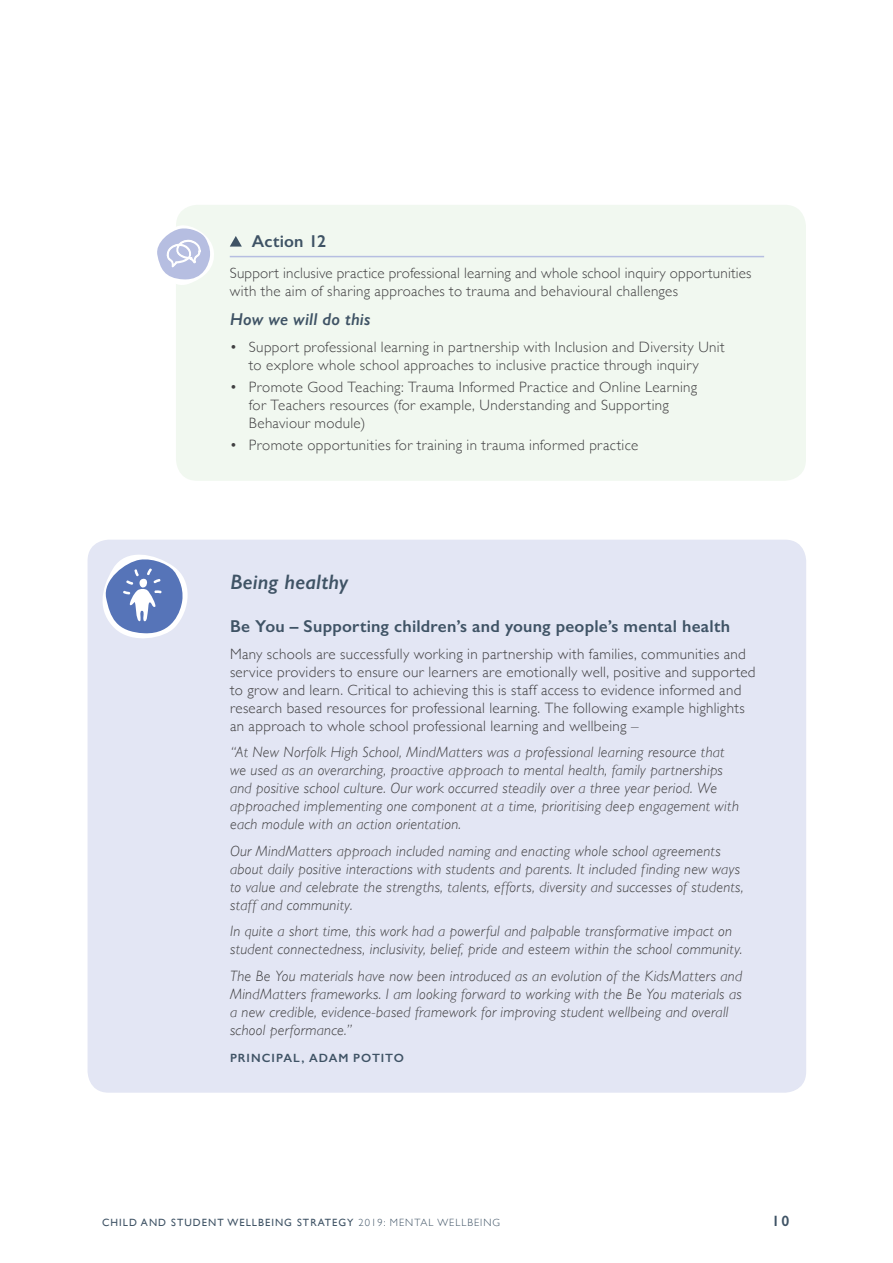
<style>
.page{position:relative;width:893px;height:1263px;background:#fff}
.page>*{position:absolute;margin:0;border:0;box-sizing:border-box;transform-origin:0 0}
.Heading_2{font:italic 600 21px "Gill Sans";letter-spacing:.01em;color:#3f5365}
.Heading_3__PL_Underl{font:600 17.25px "Gill Sans";letter-spacing:.01em;color:#3f5365}
.Heading_3{font:italic 600 17.25px "Gill Sans";letter-spacing:.01em;color:#3f5365}
.t1{font:italic 300 15px/18px "Gill Sans";letter-spacing:.02em;color:#414042}
.Body{font:300 15px/18px "Gill Sans";letter-spacing:.02em;color:#414042}
.t2{font:600 15px "Gill Sans";color:#3f5365}
.t3{font:600 12px "Gill Sans";letter-spacing:.08em;color:#3f5365}
.t4{font:10.5px "Gill Sans";letter-spacing:.1em;color:#3f5365}
.s1{font-weight:300}
</style>
<div class="page">
<div style="left:176px;top:205px;width:630px;height:276px;background:#f1f8f0;border-radius:21px"></div>
<hr style="left:230px;top:256px;width:534px;height:1px;background:#b6bee1">
<svg style="left:230px;top:236px;width:12px;height:11px"></svg>
<svg style="left:157px;top:226px;width:57px;height:59px"></svg>
<div style="left:88px;top:540px;width:718px;height:553px;background:#e3e6f4;border-radius:21px"></div>
<svg style="left:102px;top:555px;width:86px;height:83px"></svg>
<p class="Heading_3__PL_Underl" style="left:252px;top:231px;width:76px">Action 12</p>
<p class="Body" style="left:230px;top:263px;width:523px">Support inclusive practice professional learning and whole school inquiry opportunities with the aim of sharing approaches to trauma and behavioural challenges</p>
<p class="Heading_3" style="left:230px;top:309px;width:142px">How we will do this</p>
<p class="Body" style="left:230px;top:337px;width:496px;text-align:center">• Support professional learning in partnership with Inclusion and Diversity Unit to explore whole school approaches to inclusive practice through inquiry</p>
<p class="Body" style="left:249px;top:377px;width:450px;text-indent:-19px">• Promote Good Teaching: Trauma Informed Practice and Online Learning for Teachers resources (for example, Understanding and Supporting<br>Behaviour module)</p>
<p class="Body" style="left:230px;top:436px;width:410px">• Promote opportunities for training in trauma informed practice</p>
<p class="Heading_2" style="left:230px;top:569px;width:120px">Being healthy</p>
<p class="Heading_3__PL_Underl" style="left:230px;top:616px;width:502px">Be You – Supporting children’s and young people’s mental health</p>
<p class="Body" style="left:230px;top:644px;width:527px">Many schools are successfully working in partnership with families, communities and service providers to ensure our learners are emotionally well, positive and supported to grow and learn. Critical to achieving this is staff access to evidence informed and research based resources for professional learning. The following example highlights an approach to whole school professional learning and wellbeing –</p>
<p class="t1" style="left:230px;top:743px;width:510px">“At New Norfolk High School, MindMatters was a professional learning resource that we used as an overarching, proactive approach to mental health, family partnerships and positive school culture. Our work occurred steadily over a three year period. We approached implementing one component at a time, prioritising deep engagement with each module with an action orientation.</p>
<p class="t1" style="left:230px;top:842px;width:515px">Our MindMatters approach included naming and enacting whole school agreements about daily positive interactions with students and parents. It included finding new ways to value and celebrate the strengths, talents, efforts, diversity and successes of students, staff and community.</p>
<p class="t1" style="left:230px;top:922px;width:514px">In quite a short time, this work had a powerful and palpable transformative impact on student connectedness, inclusivity, belief, pride and esteem within the school community.</p>
<p class="t1" style="left:230px;top:967px;width:514px">The Be You materials have now been introduced as an evolution of the KidsMatters and MindMatters frameworks. I am looking forward to working with the Be You materials as a new credible, evidence-based framework for improving student wellbeing and overall school performance.”</p>
<p class="t3" style="left:230px;top:1050px;width:176px">PRINCIPAL, ADAM POTITO</p>
<p class="t4" style="left:102px;top:1216px;width:400px">CHILD AND STUDENT WELLBEING STRATEGY <span class="s1">2019: MENTAL WELLBEING</span></p>
<p class="t2" style="left:772px;top:1211px;width:19px">10</p>
</div>
